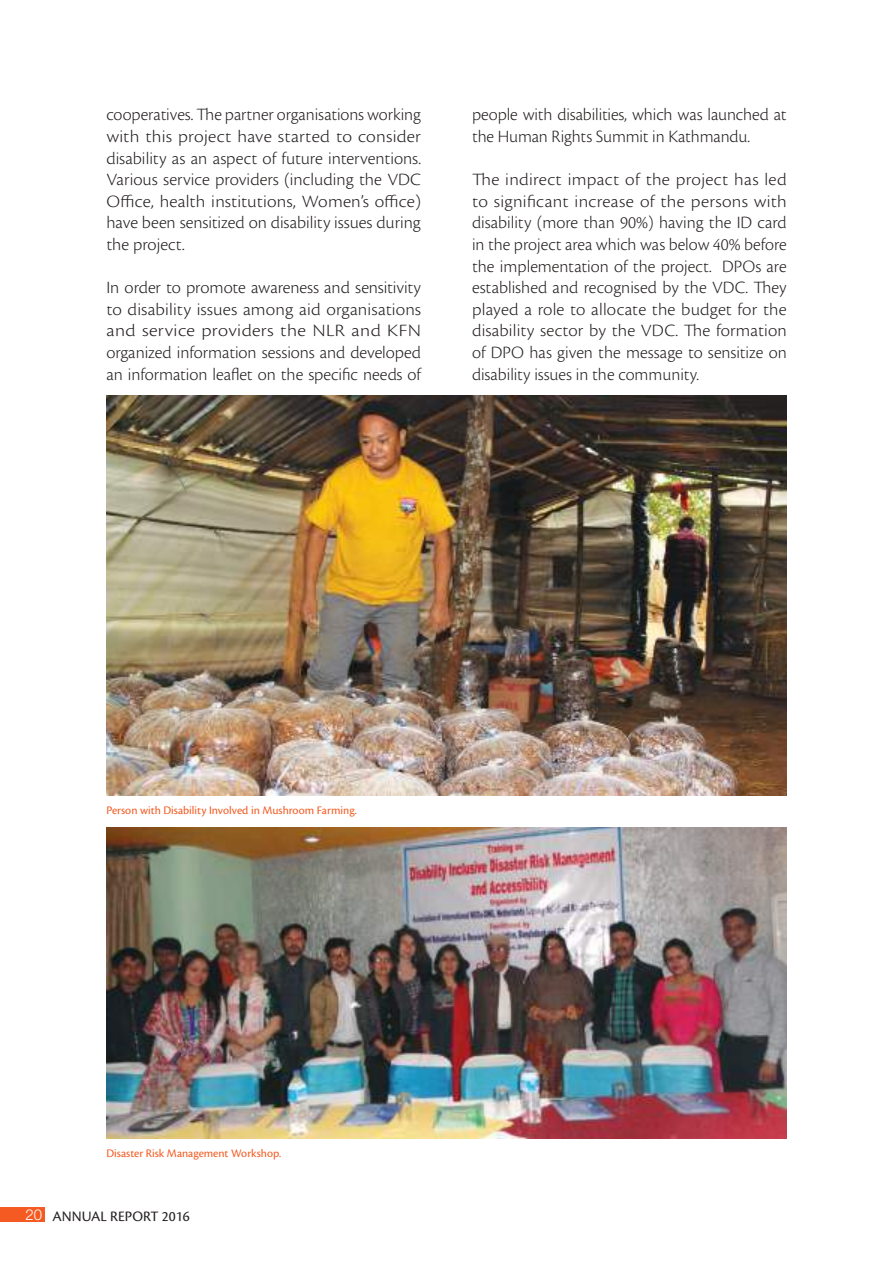
<style>
.page{position:relative;width:893px;height:1263px;background:#fff}
.page>*{position:absolute;margin:0;border:0;box-sizing:border-box;transform-origin:0 0}
.t1{font:300 18px/21.6px "Cronos Pro";letter-spacing:-.005em;color:#241f1f;text-align:justify}
.t2{font:300 18px/21.6px "Cronos Pro";letter-spacing:-.005em;color:#241f1f;text-align:justify;scale:1.06 1}
.t3{font:15px "Cronos Pro";color:#241f1f}
.t4{font:12px "Cronos Pro";color:#f45a21}
.s1{font-family:"Helvetica Neue";font-weight:300;color:#fff}
</style>
<div class="page">
<div style="left:0;top:1207px;width:45px;height:15px;background:#f45a21"></div>
<img style="left:106px;top:828px;width:681px;height:310px">
<img style="left:106px;top:396px;width:681px;height:399px">
<p class="t1" style="left:106px;top:105px;width:316px">cooperatives. The partner organisations working with this project have started to consider disability as an aspect of future interventions.<br>Various service providers (including the VDC Office, health institutions, Women’s office) have been sensitized on disability issues during the project.</p>
<p class="t1" style="left:106px;top:278px;width:316px">In order to promote awareness and sensitivity to disability issues among aid organisations and service providers the NLR and KFN organized information sessions and developed an information leaflet on the specific needs of</p>
<p class="t1" style="left:472px;top:105px;width:316px">people with disabilities, which was launched at the Human Rights Summit in Kathmandu.</p>
<p class="t2" style="left:472px;top:170px;width:298px">The indirect impact of the project has led to significant increase of the persons with disability (more than 90%) having the ID card in the project area which was below 40% before the implementation of the project. DPOs are established and recognised by the VDC. They played a role to allocate the budget for the disability sector by the VDC. The formation of DPO has given the message to sensitize on disability issues in the community.</p>
<p class="t4" style="left:106px;top:806px;width:252px">Person with Disability Involved in Mushroom Farming.</p>
<p class="t4" style="left:106px;top:1148px;width:176px">Disaster Risk Management Workshop.</p>
<p class="t3" style="left:25px;top:1210px;width:166px"><span class="s1">20</span> ANNUAL REPORT 2016</p>
</div>
